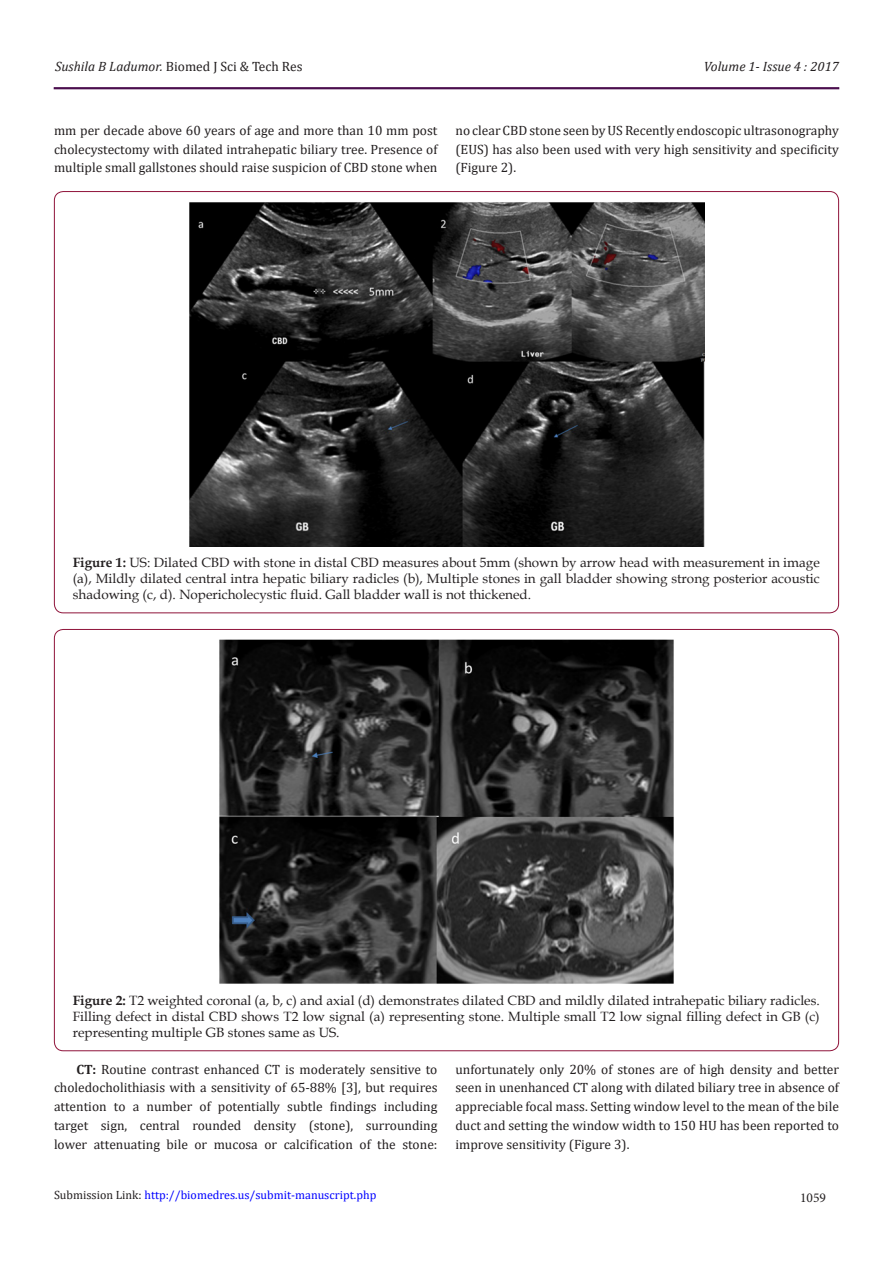
<style>
.page{position:relative;width:893px;height:1263px;background:#fff}
.page>*{position:absolute;margin:0;border:0;box-sizing:border-box;transform-origin:0 0}
.t1{font:13.5px/18.8px "Cambria";color:#231f20;text-align:justify}
.t2{font:13.5px/16px "Book Antiqua";color:#231f20;text-align:justify}
.t3{font:italic 13.5px "Cambria";color:#231f20}
.t4{font:13.5px "Minion Pro";color:#231f20}
.t5{font:12px "Cambria";color:#00f}
.s1{font-style:italic}
.s2{font-weight:700}
.s3{color:#231f20}
</style>
<div class="page">
<hr style="left:54px;top:88px;width:785px;height:1px;background:#480a4b">
<img style="left:189px;top:202px;width:515px;height:344px">
<img style="left:219px;top:639px;width:455px;height:345px">
<p class="t1" style="left:55px;top:57px;width:249px"><span class="s1">Sushila B Ladumor.</span> Biomed J Sci &amp; Tech Res</p>
<p class="t3" style="left:704px;top:57px;width:137px">Volume 1- Issue 4 : 2017</p>
<p class="t1" style="left:54px;top:121px;width:385px">mm per decade above 60 years of age and more than 10 mm post cholecystectomy with dilated intrahepatic biliary tree. Presence of multiple small gallstones should raise suspicion of CBD stone when</p>
<p class="t1" style="left:455px;top:121px;width:385px">no clear CBD stone seen by US Recently endoscopic ultrasonography (EUS) has also been used with very high sensitivity and specificity (Figure 2).</p>
<p class="t2" style="left:73px;top:554px;width:749px"><span class="s2">Figure 1:</span> US: Dilated CBD with stone in distal CBD measures about 5mm (shown by arrow head with measurement in image (a), Mildly dilated central intra hepatic biliary radicles (b), Multiple stones in gall bladder showing strong posterior acoustic shadowing (c, d). Nopericholecystic fluid. Gall bladder wall is not thickened.</p>
<p class="t2" style="left:73px;top:992px;width:749px"><span class="s2">Figure 2:</span> T2 weighted coronal (a, b, c) and axial (d) demonstrates dilated CBD and mildly dilated intrahepatic biliary radicles.<br>Filling defect in distal CBD shows T2 low signal (a) representing stone. Multiple small T2 low signal filling defect in GB (c) representing multiple GB stones same as US.</p>
<p class="t1" style="left:54px;top:1059px;width:385px;text-indent:22px"><span class="s2">CT:</span> Routine contrast enhanced CT is moderately sensitive to choledocholithiasis with a sensitivity of 65-88% [3], but requires attention to a number of potentially subtle findings including target sign, central rounded density (stone), surrounding lower attenuating bile or mucosa or calcification of the stone:</p>
<p class="t1" style="left:455px;top:1059px;width:385px">unfortunately only 20% of stones are of high density and better seen in unenhanced CT along with dilated biliary tree in absence of appreciable focal mass. Setting window level to the mean of the bile duct and setting the window width to 150 HU has been reported to improve sensitivity (Figure 3).</p>
<p class="t5" style="left:54px;top:1188px;width:324px"><span class="s3">Submission Link:</span> http://biomedres.us/submit-manuscript.php</p>
<p class="t4" style="left:800px;top:1189px;width:27px">1059</p>
</div>
